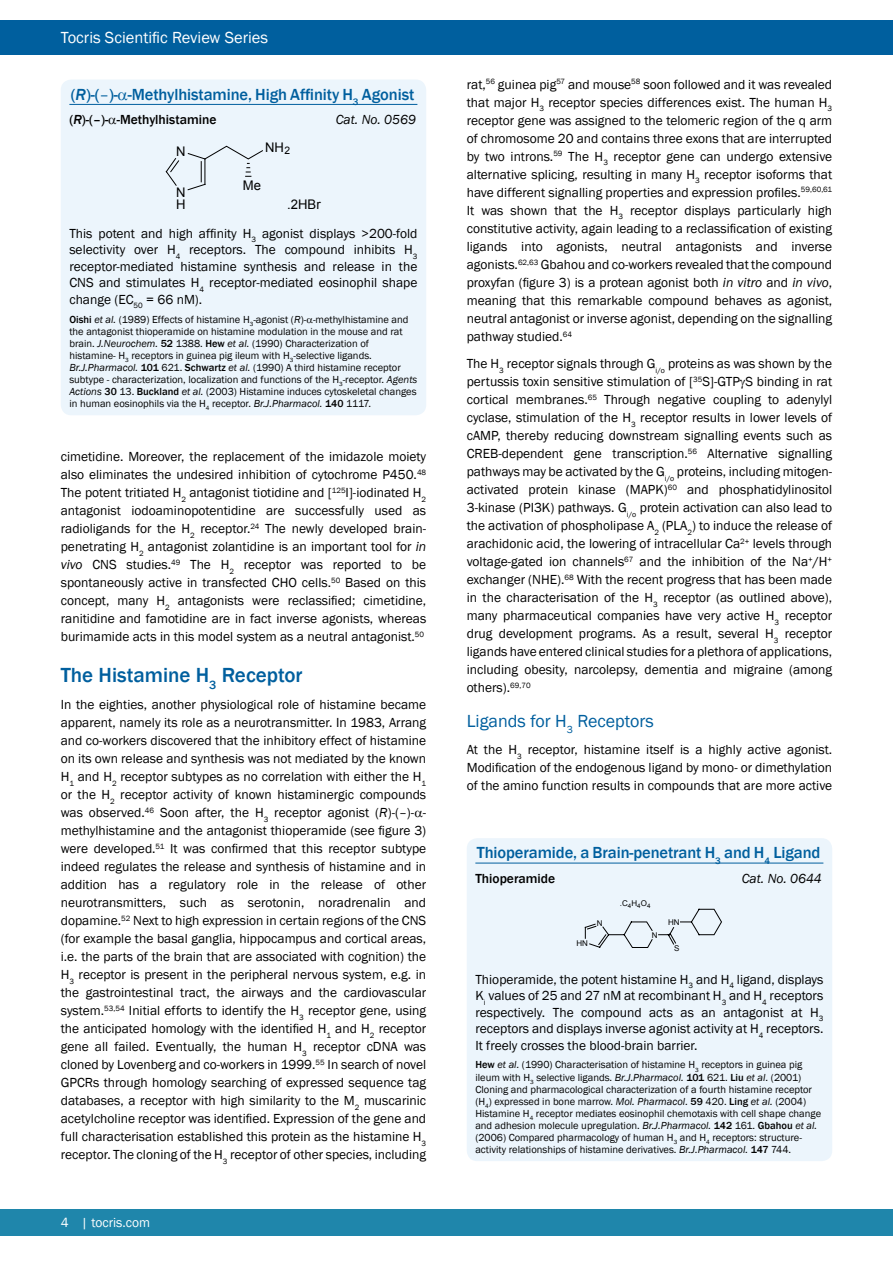
<style>
.page{position:relative;width:893px;height:1263px;background:#fff}
.page>*{position:absolute;margin:0;border:0;box-sizing:border-box;transform-origin:0 0}
.t1{font:500 21px "Franklin Gothic";color:#005f9e}
.t2{font:18px "Franklin Gothic";color:#005f9e}
.t3{font:500 16.5px "Franklin Gothic";letter-spacing:-.005em;color:#005f9e}
.t4{font:16.5px "Franklin Gothic";color:#fff}
.t5{font:13.5px/18px "Franklin Gothic";color:#000;text-align:justify}
.t6{font:500 13.5px "Franklin Gothic";color:#000}
.t7{font:italic 13.5px "Franklin Gothic";color:#000}
.t8{font:13.5px "Franklin Gothic";color:#fff}
.t9{font:13.2px/11.1px "Arial";color:#000}
.t10{font:10.5px/12px "Franklin Gothic";color:#000}
.t11{font:7.95px "Arial";color:#000}
.s1{font-style:italic}
.s2{font-weight:400}
.s3{font-weight:500}
</style>
<div class="page">
<div style="left:61px;top:80px;width:365px;height:335px;background:#ecf5fc;border-radius:11px"></div>
<hr style="left:69px;top:104px;width:348px;height:1px;background:#005f9e">
<div style="left:467px;top:838px;width:365px;height:323px;background:#ecf5fc;border-radius:11px"></div>
<hr style="left:475px;top:863px;width:348px;height:1px;background:#005f9e">
<svg style="left:165px;top:145px;width:98px;height:46px"></svg>
<svg style="left:584px;top:908px;width:138px;height:40px"></svg>
<div style="left:0;top:1209px;width:893px;height:26px;background:#1f86ab"></div>
<div style="left:0;top:20px;width:893px;height:34px;background:#005f9e"></div>
<p class="t4" style="left:61px;top:27px;width:209px">Tocris Scientific Review Series</p>
<p class="t3" style="left:71px;top:84px;width:345px">(<span class="s1">R</span>)-(<span class="s2">–</span>)- -Methylhistamine, High Affinity H<sub>3</sub> Agonist</p>
<p class="t6" style="left:69px;top:112px;width:149px">(<span class="s1">R</span>)-(–)- -Methylhistamine</p>
<p class="t7" style="left:336px;top:111px;width:82px">Cat. No. 0569</p>
<p class="t9" style="left:176px;top:146px;width:11px">N</p>
<p class="t9" style="left:265px;top:142px;width:27px">NH<sub>2</sub></p>
<p class="t9" style="left:176px;top:187px;width:11px">N<br>H</p>
<p class="t9" style="left:287px;top:199px;width:35px">.2HBr</p>
<p class="t9" style="left:243px;top:179px;width:20px">Me</p>
<p class="t5" style="left:69px;top:225px;width:350px;line-height:16.5px">This potent and high affinity H<sub>3</sub> agonist displays &gt;200-fold selectivity over H<sub>4</sub> receptors. The compound inhibits H<sub>3 </sub>receptor-mediated histamine synthesis and release in the CNS and stimulates H<sub>4</sub> receptor-mediated eosinophil shape change (EC<sub>50</sub> = 66 nM).</p>
<p class="t10" style="left:69px;top:313px;width:349px"><span class="s3">Oishi</span> <span class="s1">et al.</span> (1989) Effects of histamine H<sub>3</sub>-agonist (<span class="s1">R</span>)- -methylhistamine and the antagonist thioperamide on histamine modulation in the mouse and rat brain. <span class="s1">J.Neurochem.</span> <span class="s3">52</span> 1388. <span class="s3">Hew</span> <span class="s1">et al.</span> (1990) Characterization of histamine- H<sub>3</sub> receptors in guinea pig ileum with H<sub>3</sub>-selective ligands.<br><span class="s1">Br.J.Pharmacol.</span> <span class="s3">101</span> 621. <span class="s3">Schwartz</span> <span class="s1">et al.</span> (1990) A third histamine receptor subtype - characterization, localization and functions of the H<sub>3</sub>-receptor. <span class="s1">Agents Actions</span> <span class="s3">30</span> 13. <span class="s3">Buckland</span> <span class="s1">et al.</span> (2003) Histamine induces cytoskeletal changes in human eosinophils via the H<sub>4</sub> receptor. <span class="s1">Br.J.Pharmacol.</span> <span class="s3">140</span> 1117.</p>
<p class="t5" style="left:61px;top:448px;width:367px">cimetidine. Moreover, the replacement of the imidazole moiety also eliminates the undesired inhibition of cytochrome P450.<sup>48<br></sup>The potent tritiated H<sub>2</sub> antagonist tiotidine and [<sup>125</sup>I]-iodinated H<sub>2 </sub>antagonist iodoaminopotentidine are successfully used as radioligands for the H<sub>2</sub> receptor.<sup>24</sup> The newly developed brain&shy;penetrating H<sub>2</sub> antagonist zolantidine is an important tool for <span class="s1">in vivo</span> CNS studies.<sup>49</sup> The H<sub>2</sub> receptor was reported to be spontaneously active in transfected CHO cells.<sup>50</sup> Based on this concept, many H<sub>2</sub> antagonists were reclassified; cimetidine, ranitidine and famotidine are in fact inverse agonists, whereas burimamide acts in this model system as a neutral antagonist.<sup>50</sup></p>
<h1 class="t1" style="left:61px;top:662px;width:243px">The Histamine H<sub>3</sub> Receptor</h1>
<p class="t5" style="left:61px;top:696px;width:367px">In the eighties, another physiological role of histamine became apparent, namely its role as a neurotransmitter. In 1983, Arrang and co-workers discovered that the inhibitory effect of histamine on its own release and synthesis was not mediated by the known H<sub>1</sub> and H<sub>2</sub> receptor subtypes as no correlation with either the H<sub>1 </sub>or the H<sub>2</sub> receptor activity of known histaminergic compounds was observed.<sup>46</sup> Soon after, the H<sub>3</sub> receptor agonist (<span class="s1">R</span>)-(–)- - methylhistamine and the antagonist thioperamide (see figure 3) were developed.<sup>51</sup> It was confirmed that this receptor subtype indeed regulates the release and synthesis of histamine and in addition has a regulatory role in the release of other neurotransmitters, such as serotonin, noradrenalin and dopamine.<sup>52</sup> Next to high expression in certain regions of the CNS (for example the basal ganglia, hippocampus and cortical areas, i.e. the parts of the brain that are associated with cognition) the H<sub>3</sub> receptor is present in the peripheral nervous system, e.g. in the gastrointestinal tract, the airways and the cardiovascular system.<sup>53,54</sup> Initial efforts to identify the H<sub>3</sub> receptor gene, using the anticipated homology with the identified H<sub>1</sub> and H<sub>2</sub> receptor gene all failed. Eventually, the human H<sub>3</sub> receptor cDNA was cloned by Lovenberg and co-workers in 1999.<sup>55</sup> In search of novel GPCRs through homology searching of expressed sequence tag databases, a receptor with high similarity to the M<sub>2</sub> muscarinic acetylcholine receptor was identified. Expression of the gene and full characterisation established this protein as the histamine H<sub>3 </sub>receptor. The cloning of the H<sub>3</sub> receptor of other species, including</p>
<p class="t8" style="left:61px;top:1214px;width:91px">4 | tocris.com</p>
<p class="t5" style="left:467px;top:76px;width:367px">rat,<sup>56</sup> guinea pig<sup>57</sup> and mouse<sup>58</sup> soon followed and it was revealed that major H<sub>3</sub> receptor species differences exist. The human H<sub>3 </sub>receptor gene was assigned to the telomeric region of the q arm of chromosome 20 and contains three exons that are interrupted by two introns.<sup>59</sup> The H<sub>3</sub> receptor gene can undergo extensive alternative splicing, resulting in many H<sub>3</sub> receptor isoforms that have different signalling properties and expression profiles.<sup>59,60,61<br></sup>It was shown that the H<sub>3</sub> receptor displays particularly high constitutive activity, again leading to a reclassification of existing ligands into agonists, neutral antagonists and inverse agonists.<sup>62,63</sup> Gbahou and co-workers revealed that the compound proxyfan (figure 3) is a protean agonist both <span class="s1">in vitro</span> and <span class="s1">in vivo</span>, meaning that this remarkable compound behaves as agonist, neutral antagonist or inverse agonist, depending on the signalling pathway studied.<sup>64</sup></p>
<p class="t5" style="left:467px;top:355px;width:367px">The H<sub>3</sub> receptor signals through G<sub>i/o</sub> proteins as was shown by the pertussis toxin sensitive stimulation of [<sup>35</sup>S]-GTP S binding in rat cortical membranes.<sup>65</sup> Through negative coupling to adenylyl cyclase, stimulation of the H<sub>3</sub> receptor results in lower levels of cAMP, thereby reducing downstream signalling events such as CREB-dependent gene transcription.<sup>56</sup> Alternative signalling pathways may be activated by the G<sub>i/o</sub> proteins, including mitogen&shy;activated protein kinase (MAPK)<sup>60</sup> and phosphatidylinositol 3-kinase (PI3K) pathways. G<sub>i/o</sub> protein activation can also lead to the activation of phospholipase A<sub>2</sub> (PLA<sub>2</sub>) to induce the release of arachidonic acid, the lowering of intracellular Ca<sup>2+</sup> levels through voltage-gated ion channels<sup>67</sup> and the inhibition of the Na<sup>+</sup>/H<sup>+ </sup>exchanger (NHE).<sup>68</sup> With the recent progress that has been made in the characterisation of the H<sub>3</sub> receptor (as outlined above), many pharmaceutical companies have very active H<sub>3</sub> receptor drug development programs. As a result, several H<sub>3</sub> receptor ligands have entered clinical studies for a plethora of applications, including obesity, narcolepsy, dementia and migraine (among others).<sup>69,70</sup></p>
<h2 class="t2" style="left:467px;top:710px;width:189px">Ligands for H<sub>3</sub> Receptors</h2>
<p class="t5" style="left:467px;top:741px;width:367px">At the H<sub>3</sub> receptor, histamine itself is a highly active agonist.<br>Modification of the endogenous ligand by mono- or dimethylation of the amino function results in compounds that are more active</p>
<p class="t3" style="left:477px;top:843px;width:345px">Thioperamide, a Brain-penetrant H<sub>3</sub> and H<sub>4</sub> Ligand</p>
<p class="t6" style="left:475px;top:870px;width:81px">Thioperamide</p>
<p class="t7" style="left:742px;top:870px;width:82px">Cat. No. 0644</p>
<p class="t11" style="left:620px;top:898px;width:32px">.C<sub>4</sub>H<sub>4</sub>O<sub>4</sub></p>
<p class="t11" style="left:597px;top:918px;width:7px">N</p>
<p class="t11" style="left:668px;top:917px;width:13px">HN</p>
<p class="t11" style="left:576px;top:938px;width:13px">HN</p>
<p class="t11" style="left:652px;top:930px;width:7px">N</p>
<p class="t11" style="left:674px;top:943px;width:7px">S</p>
<p class="t5" style="left:475px;top:971px;width:350px;line-height:16.5px">Thioperamide, the potent histamine H<sub>3</sub> and H<sub>4</sub> ligand, displays K<sub>i</sub> values of 25 and 27 nM at recombinant H<sub>3</sub> and H<sub>4</sub> receptors respectively. The compound acts as an antagonist at H<sub>3 </sub>receptors and displays inverse agonist activity at H<sub>4</sub> receptors.<br>It freely crosses the blood-brain barrier.</p>
<p class="t10" style="left:475px;top:1059px;width:347px"><span class="s3">Hew</span> <span class="s1">et al.</span> (1990) Characterisation of histamine H<sub>3</sub> receptors in guinea pig ileum with H<sub>3</sub> selective ligands. <span class="s1">Br.J.Pharmacol.</span> <span class="s3">101</span> 621. <span class="s3">Liu</span> <span class="s1">et al.</span> (2001)<br>Cloning and pharmacological characterization of a fourth histamine receptor (H<sub>4</sub>) expressed in bone marrow. <span class="s1">Mol. Pharmacol.</span> <span class="s3">59</span> 420. <span class="s3">Ling</span> <span class="s1">et al.</span> (2004)<br>Histamine H<sub>4</sub> receptor mediates eosinophil chemotaxis with cell shape change and adhesion molecule upregulation. <span class="s1">Br.J.Pharmacol.</span> <span class="s3">142</span> 161. <span class="s3">Gbahou</span> <span class="s1">et al. </span>(2006) Compared pharmacology of human H<sub>3</sub> and H<sub>4</sub> receptors: structure&shy;activity relationships of histamine derivatives. <span class="s1">Br.J.Pharmacol.</span> <span class="s3">147</span> 744.</p>
</div>
